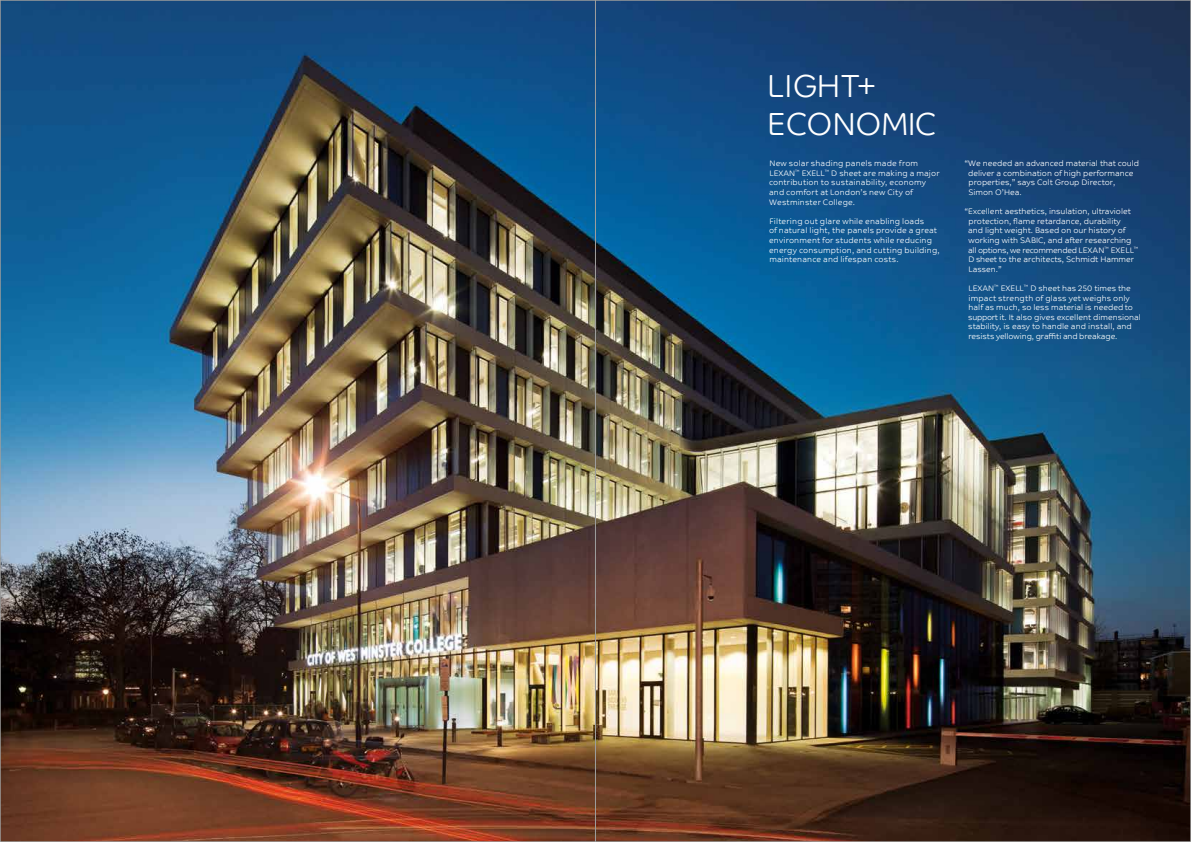
<style>
.page{position:relative;width:1191px;height:842px;background:#fff}
.page>*{position:absolute;margin:0;border:0;box-sizing:border-box;transform-origin:0 0}
.t1{font:300 32px/38.4px "SABIC Typeface Text";letter-spacing:-.03em;color:#fff}
.t2{font:300 8px/9.6px "SABIC Typeface Text";color:#fff}
.t3{font:300 8px/9.6px "SABIC Typeface Text";letter-spacing:.02em;color:#fff}
</style>
<div class="page">
<img style="left:2px;top:2px;width:1187px;height:838px">
<h1 class="t1" style="left:767px;top:64px;width:171px">LIGHT+<br>ECONOMIC</h1>
<p class="t3" style="left:769px;top:158px;width:172px">New solar shading panels made from LEXAN<sup>™</sup> EXELL<sup>™</sup> D sheet are making a major contribution to sustainability, economy and comfort at London’s new City of Westminster College.</p>
<p class="t3" style="left:769px;top:216px;width:172px">Filtering out glare while enabling loads<br>of natural light, the panels provide a great environment for students while reducing energy consumption, and cutting building, maintenance and lifespan costs.</p>
<p class="t2" style="left:968px;top:158px;width:173px;text-indent:-4px">“We needed an advanced material that could deliver a combination of high performance properties,” says Colt Group Director, Simon O’Hea.</p>
<p class="t2" style="left:968px;top:206px;width:172px;text-indent:-4px">“Excellent aesthetics, insulation, ultraviolet protection, flame retardance, durability<br>and light weight. Based on our history of working with SABIC, and after researching all options, we recommended LEXAN<sup>™</sup> EXELL<sup>™ </sup>D sheet to the architects, Schmidt Hammer Lassen.”</p>
<p class="t2" style="left:968px;top:283px;width:174px">LEXAN<sup>™</sup> EXELL<sup>™</sup> D sheet has 250 times the impact strength of glass yet weighs only half as much, so less material is needed to support it. It also gives excellent dimensional stability, is easy to handle and install, and resists yellowing, graffiti and breakage.</p>
</div>
